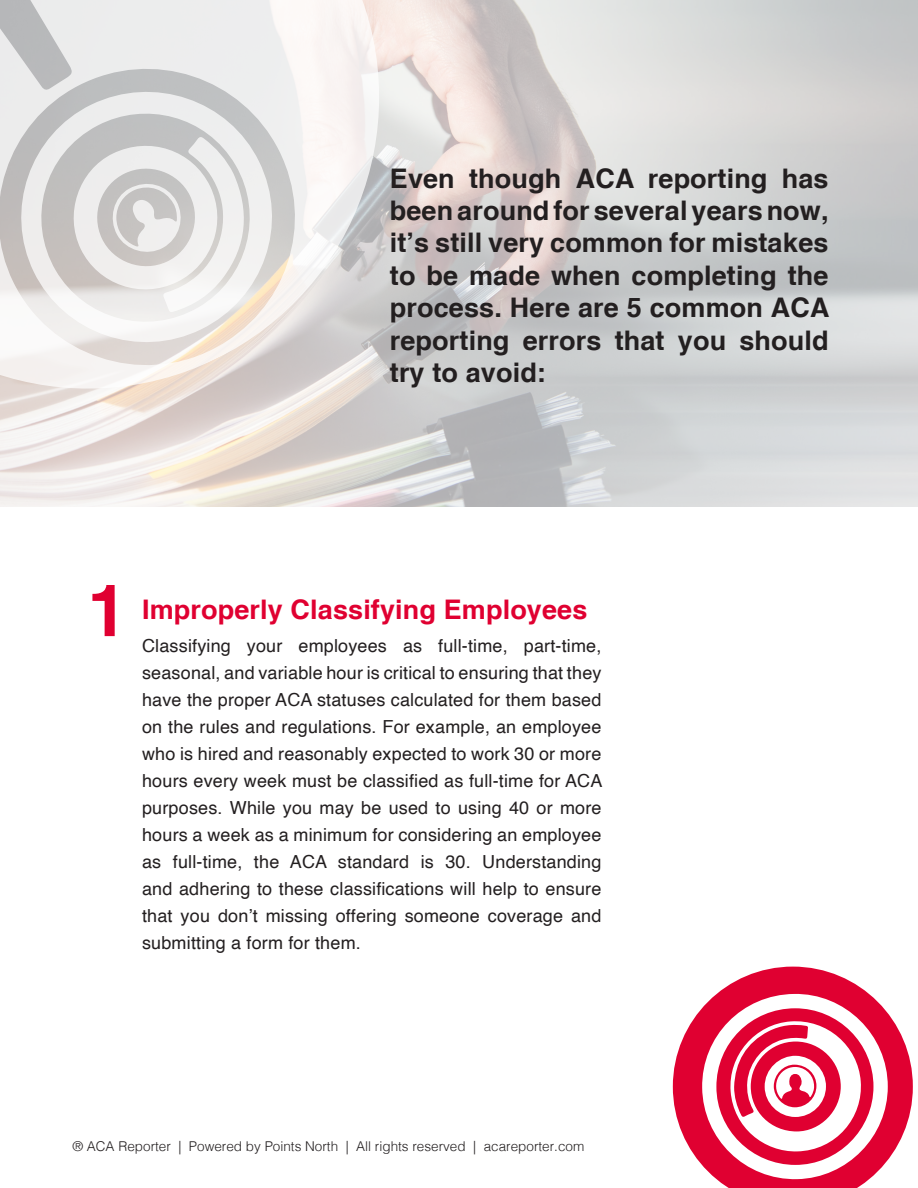
<style>
.page{position:relative;width:918px;height:1188px;background:#fff}
.page>*{position:absolute;margin:0;border:0;box-sizing:border-box;transform-origin:0 0}
.t1{font:700 72px "Helvetica cyr";color:#e00031}
.t2{font:700 27px/32.4px "Helvetica cyr";letter-spacing:.005em;color:#231f20;text-align:justify}
.t3{font:700 27px "Helvetica cyr";letter-spacing:.005em;color:#e00031}
.t4{font:18px/27px "Helvetica";letter-spacing:.01em;color:#231f20;text-align:justify}
.t5{font:300 13.5px "Helvetica";color:#231f20}
</style>
<div class="page">
<img style="left:0;top:0;width:918px;height:507px">
<svg style="left:673px;top:967px;width:240px;height:221px;fill:#e00031"></svg>
<svg style="left:0;top:0;width:420px;height:430px"></svg>
<p class="t2" style="left:390px;top:162px;width:441px">Even though ACA reporting has been around for several years now, it’s still very common for mistakes to be made when completing the process. Here are 5 common ACA reporting errors that you should try to avoid:</p>
<p class="t1" style="left:87px;top:570px;width:42px">1</p>
<p class="t3" style="left:142px;top:594px;width:447px">Improperly Classifying Employees</p>
<p class="t4" style="left:142px;top:633px;width:462px">Classifying your employees as full-time, part-time, seasonal, and variable hour is critical to ensuring that they have the proper ACA statuses calculated for them based on the rules and regulations. For example, an employee who is hired and reasonably expected to work 30 or more hours every week must be classified as full-time for ACA purposes. While you may be used to using 40 or more hours a week as a minimum for considering an employee as full-time, the ACA standard is 30. Understanding and adhering to these classifications will help to ensure that you don’t missing offering someone coverage and submitting a form for them.</p>
<p class="t5" style="left:72px;top:1135px;width:513px">® ACA Reporter | Powered by Points North | All rights reserved | acareporter.com</p>
</div>
